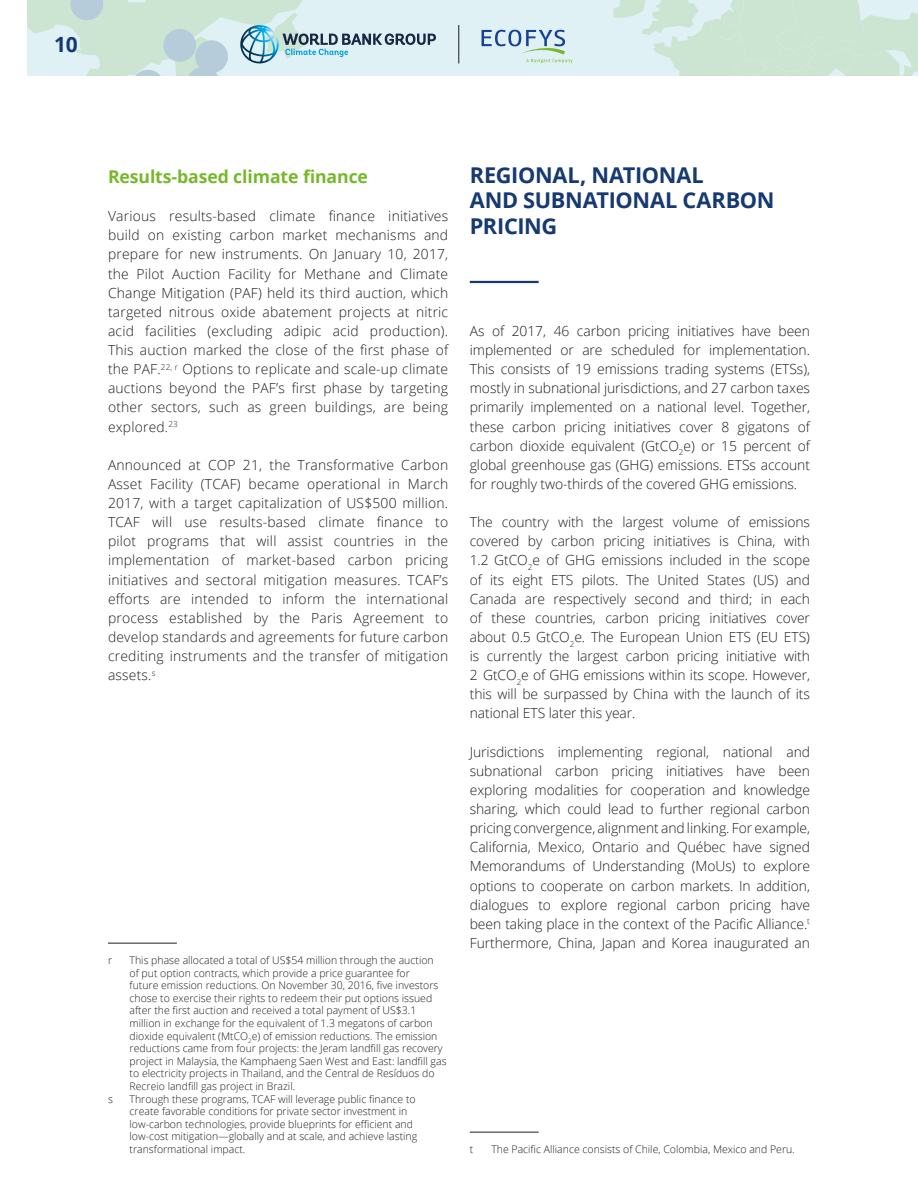
<style>
.page{position:relative;width:918px;height:1188px;background:#fff}
.page>*{position:absolute;margin:0;border:0;box-sizing:border-box;transform-origin:0 0}
.t1{font:700 21.75px/25.5px "Open Sans";letter-spacing:-.015em;color:#163971}
.t2{font:700 21px "Open Sans";color:#163971}
.t3{font:700 17.7px "Open Sans";letter-spacing:-.005em;color:#76b82a}
.t4{font:300 13.8px/19px "Open Sans";letter-spacing:-.005em;color:#1d1d1b;text-align:justify}
.t5{font:300 10.5px/12.6px "Open Sans";color:#1d1d1b}
</style>
<div class="page">
<div style="left:27px;top:0;width:891px;height:76px;background:#e0f1f5"></div>
<svg style="left:613px;top:0;width:305px;height:76px"></svg>
<hr style="left:459px;top:25px;width:1px;height:38px;background:#1d1d1b">
<svg style="left:27px;top:0;width:409px;height:76px"></svg>
<svg style="left:482px;top:30px;width:91px;height:33px"></svg>
<hr style="left:470px;top:281px;width:69px;height:2px;background:#163971">
<hr style="left:108px;top:943px;width:69px;height:1px;background:#1d1d1b">
<hr style="left:470px;top:1132px;width:69px;height:1px;background:#1d1d1b">
<h2 class="t2" style="left:54px;top:29px;width:25px">10</h2>
<p class="t3" style="left:108px;top:164px;width:262px">Results-based climate finance</p>
<p class="t4" style="left:108px;top:206px;width:342px">Various results-based climate finance initiatives build on existing carbon market mechanisms and prepare for new instruments. On January 10, 2017, the Pilot Auction Facility for Methane and Climate Change Mitigation (PAF) held its third auction, which targeted nitrous oxide abatement projects at nitric acid facilities (excluding adipic acid production).<br>This auction marked the close of the first phase of the PAF.<sup>22,</sup> <sup>r</sup> Options to replicate and scale-up climate auctions beyond the PAF’s first phase by targeting other sectors, such as green buildings, are being explored.<sup>23</sup></p>
<p class="t4" style="left:108px;top:455px;width:342px">Announced at COP 21, the Transformative Carbon Asset Facility (TCAF) became operational in March 2017, with a target capitalization of US$500 million.<br>TCAF will use results-based climate finance to pilot programs that will assist countries in the implementation of market-based carbon pricing initiatives and sectoral mitigation measures. TCAF’s efforts are intended to inform the international process established by the Paris Agreement to develop standards and agreements for future carbon crediting instruments and the transfer of mitigation assets.<sup>s</sup></p>
<p class="t5" style="left:108px;top:954px;width:6px">r</p>
<p class="t5" style="left:130px;top:954px;width:319px">This phase allocated a total of US$54 million through the auction<br>of put option contracts, which provide a price guarantee for<br>future emission reductions. On November 30, 2016, five investors chose to exercise their rights to redeem their put options issued after the first auction and received a total payment of US$3.1 million in exchange for the equivalent of 1.3 megatons of carbon dioxide equivalent (MtCO<sub>2</sub>e) of emission reductions. The emission reductions came from four projects: the Jeram landfill gas recovery project in Malaysia, the Kamphaeng Saen West and East: landfill gas to electricity projects in Thailand, and the Central de Resíduos do Recreio landfill gas project in Brazil.</p>
<p class="t5" style="left:108px;top:1092px;width:6px">s</p>
<p class="t5" style="left:130px;top:1092px;width:289px">Through these programs, TCAF will leverage public finance to create favorable conditions for private sector investment in low-carbon technologies, provide blueprints for efficient and low-cost mitigation—globally and at scale, and achieve lasting transformational impact.</p>
<h1 class="t1" style="left:470px;top:162px;width:306px">REGIONAL, NATIONAL<br>AND SUBNATIONAL CARBON<br>PRICING</h1>
<p class="t4" style="left:470px;top:321px;width:342px">As of 2017, 46 carbon pricing initiatives have been implemented or are scheduled for implementation.<br>This consists of 19 emissions trading systems (ETSs), mostly in subnational jurisdictions, and 27 carbon taxes primarily implemented on a national level. Together, these carbon pricing initiatives cover 8 gigatons of carbon dioxide equivalent (GtCO<sub>2</sub>e) or 15 percent of global greenhouse gas (GHG) emissions. ETSs account for roughly two-thirds of the covered GHG emissions.</p>
<p class="t4" style="left:470px;top:512px;width:342px">The country with the largest volume of emissions covered by carbon pricing initiatives is China, with 1.2 GtCO<sub>2</sub>e of GHG emissions included in the scope of its eight ETS pilots. The United States (US) and Canada are respectively second and third; in each of these countries, carbon pricing initiatives cover about 0.5 GtCO<sub>2</sub>e. The European Union ETS (EU ETS) is currently the largest carbon pricing initiative with 2 GtCO<sub>2</sub>e of GHG emissions within its scope. However, this will be surpassed by China with the launch of its national ETS later this year.</p>
<p class="t4" style="left:470px;top:742px;width:342px">Jurisdictions implementing regional, national and subnational carbon pricing initiatives have been exploring modalities for cooperation and knowledge sharing, which could lead to further regional carbon pricing convergence, alignment and linking. For example, California, Mexico, Ontario and Québec have signed Memorandums of Understanding (MoUs) to explore options to cooperate on carbon markets. In addition, dialogues to explore regional carbon pricing have been taking place in the context of the Pacific Alliance.<sup>t </sup>Furthermore, China, Japan and Korea inaugurated an</p>
<p class="t5" style="left:470px;top:1143px;width:5px">t</p>
<p class="t5" style="left:491px;top:1143px;width:305px">The Pacific Alliance consists of Chile, Colombia, Mexico and Peru.</p>
</div>
